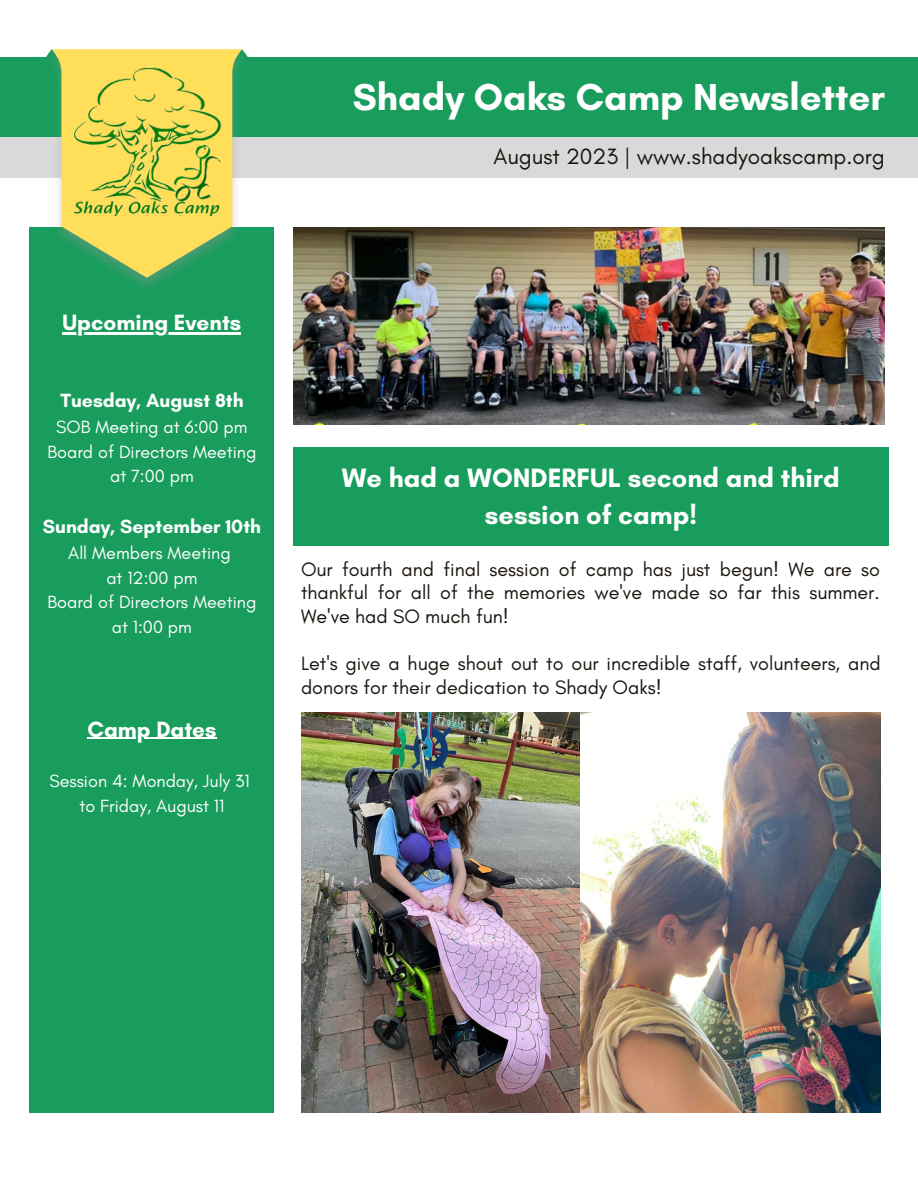
<style>
.page{position:relative;width:918px;height:1188px;background:#fff}
.page>*{position:absolute;margin:0;border:0;box-sizing:border-box;transform-origin:0 0}
.t1{font:700 38.25px "Glacial Indifference";color:#fff}
.t2{font:700 27px/37.2px "Glacial Indifference";color:#fff;text-align:center}
.t3{font:22.5px "Glacial Indifference";color:#1a140e}
.t4{font:700 22.5px "Glacial Indifference";color:#fff}
.t5{font:19.8px/23.7px "Glacial Indifference";color:#1a140e;text-align:justify}
.t6{font:700 19.5px "Glacial Indifference";color:#fff}
.t7{font:18px/24.8px "Glacial Indifference";color:#fff;text-align:center}
</style>
<div class="page">
<div style="left:0;top:57px;width:918px;height:80px;background:#199d5d"></div>
<div style="left:30px;top:227px;width:244px;height:886px;background:#199d5d"></div>
<div style="left:0;top:137px;width:918px;height:40px;background:#d9d9d9"></div>
<img style="left:26px;top:177px;width:242px;height:133px">
<svg style="left:39px;top:49px;width:216px;height:229px"></svg>
<div style="left:293px;top:447px;width:596px;height:98px;background:#199d5d"></div>
<img style="left:73px;top:67px;width:148px;height:149px">
<img style="left:293px;top:227px;width:592px;height:197px">
<img style="left:301px;top:712px;width:279px;height:401px">
<img style="left:580px;top:712px;width:300px;height:401px">
<hr style="left:63px;top:332px;width:178px;height:2px;background:#fff">
<hr style="left:87px;top:738px;width:130px;height:1px;background:#fff">
<p class="t1" style="left:353px;top:73px;width:534px">Shady Oaks Camp Newsletter</p>
<p class="t3" style="left:494px;top:142px;width:393px">August 2023 | www.shadyoakscamp.org</p>
<p class="t4" style="left:63px;top:308px;width:180px">Upcoming Events</p>
<p class="t6" style="left:60px;top:388px;width:185px">Tuesday, August 8th</p>
<p class="t7" style="left:56px;top:414px;width:193px">SOB Meeting at 6:00 pm</p>
<p class="t7" style="left:48px;top:439px;width:210px">Board of Directors Meeting at 7:00 pm</p>
<p class="t6" style="left:43px;top:514px;width:220px">Sunday, September 10th</p>
<p class="t7" style="left:68px;top:540px;width:164px">All Members Meeting</p>
<p class="t7" style="left:106px;top:565px;width:93px">at 12:00 pm</p>
<p class="t7" style="left:48px;top:590px;width:210px">Board of Directors Meeting at 1:00 pm</p>
<p class="t4" style="left:87px;top:715px;width:131px">Camp Dates</p>
<p class="t7" style="left:49px;top:768px;width:202px">Session 4: Monday, July 31</p>
<p class="t7" style="left:80px;top:793px;width:146px">to Friday, August 11</p>
<p class="t2" style="left:342px;top:459px;width:499px">We had a WONDERFUL second and third session of camp!</p>
<p class="t5" style="left:301px;top:557px;width:581px">Our fourth and final session of camp has just begun! We are so thankful for all of the memories we've made so far this summer.<br>We've had SO much fun!</p>
<p class="t5" style="left:301px;top:652px;width:581px">Let's give a huge shout out to our incredible staff, volunteers, and donors for their dedication to Shady Oaks!</p>
</div>
